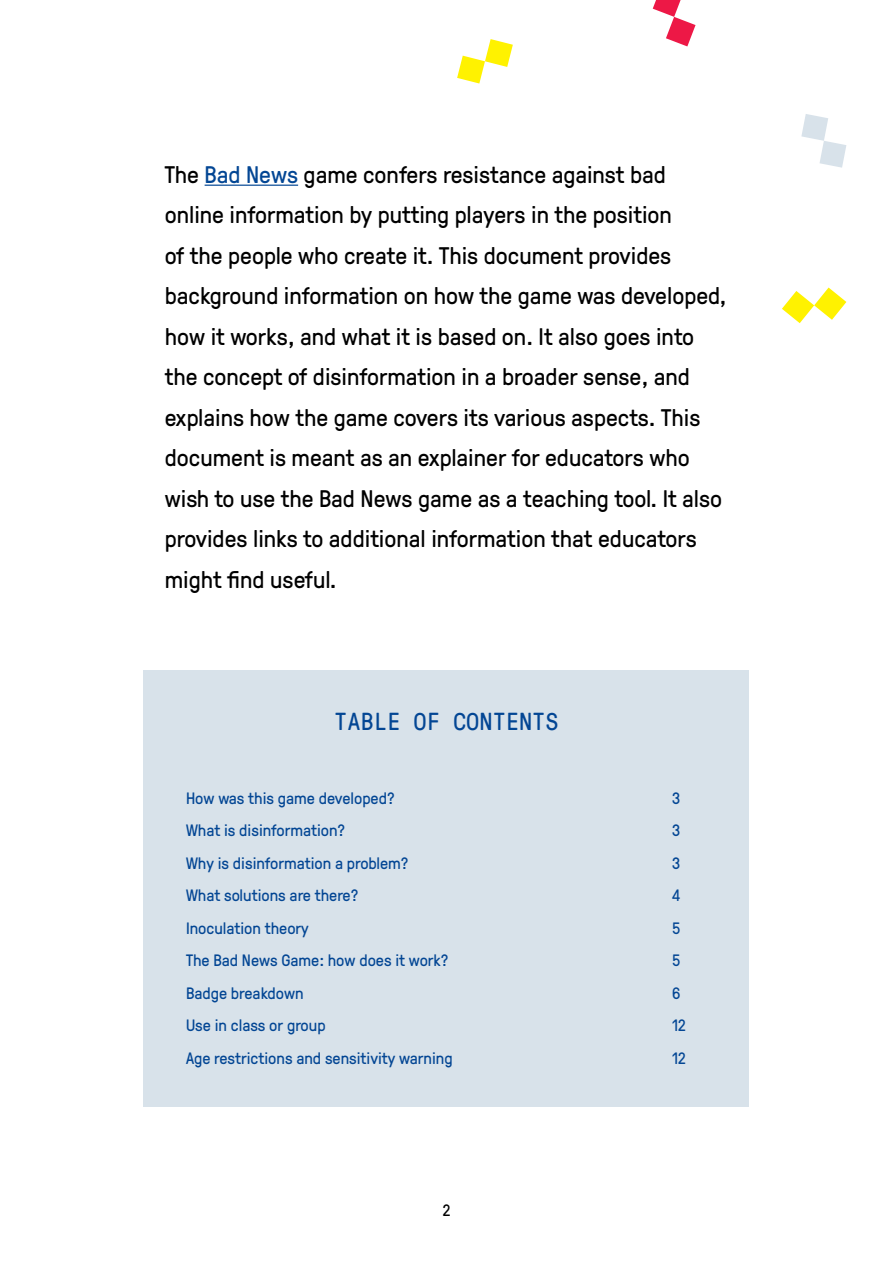
<style>
.page{position:relative;width:893px;height:1263px;background:#fff}
.page>*{position:absolute;margin:0;border:0;box-sizing:border-box;transform-origin:0 0}
.t1{font:24px/40.5px "GT Pressura";color:#000}
.t2{font:24px "GT Pressura Mono";color:#034694}
.t3{font:16.5px "GT Pressura";color:#034694}
.t4{font:16.5px "GT Pressura";color:#000}
.s1{color:#034694}
</style>
<div class="page">
<hr style="left:205px;top:185px;width:93px;height:1px;background:#034694">
<div style="left:144px;top:670px;width:605px;height:436px;background:#d8e2ea"></div>
<svg style="left:457px;top:39px;width:56px;height:45px"></svg>
<svg style="left:653px;top:0;width:42px;height:46px"></svg>
<svg style="left:782px;top:288px;width:64px;height:35px"></svg>
<svg style="left:801px;top:114px;width:45px;height:54px"></svg>
<p class="t1" style="left:165px;top:153px;width:563px">The <span class="s1">Bad News</span> game confers resistance against bad online information by putting players in the position<br>of the people who create it. This document provides background information on how the game was developed, how it works, and what it is based on. It also goes into the concept of disinformation in a broader sense, and explains how the game covers its various aspects. This document is meant as an explainer for educators who wish to use the Bad News game as a teaching tool. It also provides links to additional information that educators might find useful.</p>
<p class="t2" style="left:334px;top:705px;width:226px">TABLE OF CONTENTS</p>
<p class="t3" style="left:186px;top:786px;width:210px">How was this game developed?</p>
<p class="t3" style="left:672px;top:786px;width:10px">3</p>
<p class="t3" style="left:186px;top:819px;width:161px">What is disinformation?</p>
<p class="t3" style="left:672px;top:819px;width:10px">3</p>
<p class="t3" style="left:186px;top:851px;width:224px">Why is disinformation a problem?</p>
<p class="t3" style="left:672px;top:851px;width:10px">3</p>
<p class="t3" style="left:186px;top:884px;width:174px">What solutions are there?</p>
<p class="t3" style="left:672px;top:884px;width:10px">4</p>
<p class="t3" style="left:186px;top:916px;width:124px">Inoculation theory</p>
<p class="t3" style="left:672px;top:916px;width:10px">5</p>
<p class="t3" style="left:186px;top:949px;width:264px">The Bad News Game: how does it work?</p>
<p class="t3" style="left:672px;top:949px;width:10px">5</p>
<p class="t3" style="left:186px;top:981px;width:119px">Badge breakdown</p>
<p class="t3" style="left:672px;top:981px;width:10px">6</p>
<p class="t3" style="left:186px;top:1014px;width:141px">Use in class or group</p>
<p class="t3" style="left:672px;top:1014px;width:15px">12</p>
<p class="t3" style="left:186px;top:1046px;width:268px">Age restrictions and sensitivity warning</p>
<p class="t3" style="left:672px;top:1046px;width:15px">12</p>
<p class="t4" style="left:443px;top:1198px;width:9px">2</p>
</div>
